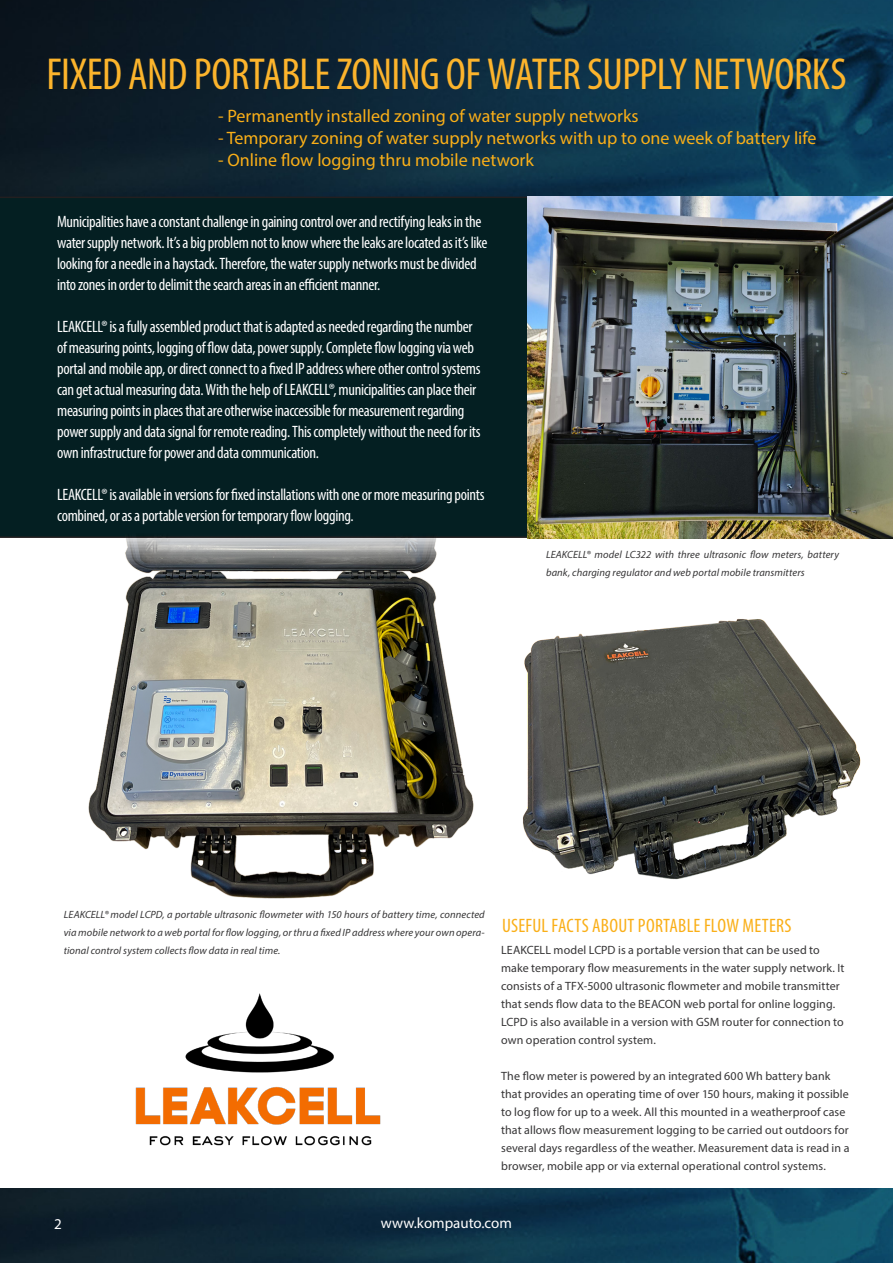
<style>
.page{position:relative;width:893px;height:1263px;background:#fff}
.page>*{position:absolute;margin:0;border:0;box-sizing:border-box;transform-origin:0 0}
.Rubrik{font:condensed 45px "Myriad Pro";letter-spacing:-.015em;color:#fcb42c}
.Infälld_mellis{font:condensed 19.5px "Myriad Pro";letter-spacing:.01em;color:#faaf18}
.t1{font:18px "Myriad Pro";color:#faaf18}
.Faktatext{font:condensed 16.5px/21px "Myriad Pro";letter-spacing:-.02em;color:#fff}
.t2{font:15px "Myriad Pro";color:#fff}
.Bröd{font:12px/18px "Myriad Pro";letter-spacing:.01em;color:#363536}
.Bröd-2{font:italic 10.5px/18px "Myriad Pro";letter-spacing:.01em;color:#363536}
</style>
<div class="page">
<img style="left:0;top:1188px;width:893px;height:75px">
<img style="left:0;top:0;width:893px;height:197px">
<div style="left:0;top:197px;width:527px;height:341px;background:#041f22"></div>
<img style="left:0;top:993px;width:539px;height:258px">
<img style="left:523px;top:618px;width:338px;height:262px">
<img style="left:54px;top:533px;width:442px;height:366px">
<img style="left:527px;top:197px;width:366px;height:341px">
<p class="Rubrik" style="left:47px;top:47px;width:802px">FIXED AND PORTABLE ZONING OF WATER SUPPLY NETWORKS</p>
<p class="t1" style="left:218px;top:105px;width:422px">- Permanently installed zoning of water supply networks</p>
<p class="t1" style="left:218px;top:127px;width:600px">- Temporary zoning of water supply networks with up to one week of battery life</p>
<p class="t1" style="left:218px;top:148px;width:317px">- Online flow logging thru mobile network</p>
<p class="Faktatext" style="left:57px;top:211px;width:432px">Municipalities have a constant challenge in gaining control over and rectifying leaks in the water supply network. It’s a big problem not to know where the leaks are located as it’s like looking for a needle in a haystack. Therefore, the water supply networks must be divided into zones in order to delimit the search areas in an efficient manner.</p>
<p class="Faktatext" style="left:57px;top:316px;width:425px">LEAKCELL® is a fully assembled product that is adapted as needed regarding the number of measuring points, logging of flow data, power supply. Complete flow logging via web portal and mobile app, or direct connect to a fixed IP address where other control systems can get actual measuring data. With the help of LEAKCELL®, municipalities can place their measuring points in places that are otherwise inaccessible for measurement regarding power supply and data signal for remote reading. This completely without the need for its own infrastructure for power and data communication.</p>
<p class="Faktatext" style="left:57px;top:484px;width:429px">LEAKCELL® is available in versions for fixed installations with one or more measuring points combined, or as a portable version for temporary flow logging.</p>
<p class="Bröd-2" style="left:546px;top:545px;width:294px">LEAKCELL® model LC322 with three ultrasonic flow meters, battery bank, charging regulator and web portal mobile transmitters</p>
<p class="Bröd-2" style="left:64px;top:905px;width:422px;text-align:justify">LEAKCELL® model LCPD, a portable ultrasonic flowmeter with 150 hours of battery time, connected via mobile network to a web portal for flow logging, or thru a fixed IP address where your own opera&shy;tional control system collects flow data in real time.</p>
<p class="Infälld_mellis" style="left:502px;top:913px;width:291px">USEFUL FACTS ABOUT PORTABLE FLOW METERS</p>
<p class="Bröd" style="left:501px;top:941px;width:345px">LEAKCELL model LCPD is a portable version that can be used to make temporary flow measurements in the water supply network. It consists of a TFX-5000 ultrasonic flowmeter and mobile transmitter that sends flow data to the BEACON web portal for online logging.<br>LCPD is also available in a version with GSM router for connection to own operation control system.</p>
<p class="Bröd" style="left:501px;top:1067px;width:350px">The flow meter is powered by an integrated 600 Wh battery bank that provides an operating time of over 150 hours, making it possible to log flow for up to a week. All this mounted in a weatherproof case that allows flow measurement logging to be carried out outdoors for several days regardless of the weather. Measurement data is read in a browser, mobile app or via external operational control systems.</p>
<p class="t2" style="left:54px;top:1215px;width:9px">2</p>
<p class="t2" style="left:381px;top:1213px;width:133px">www.kompauto.com</p>
</div>
